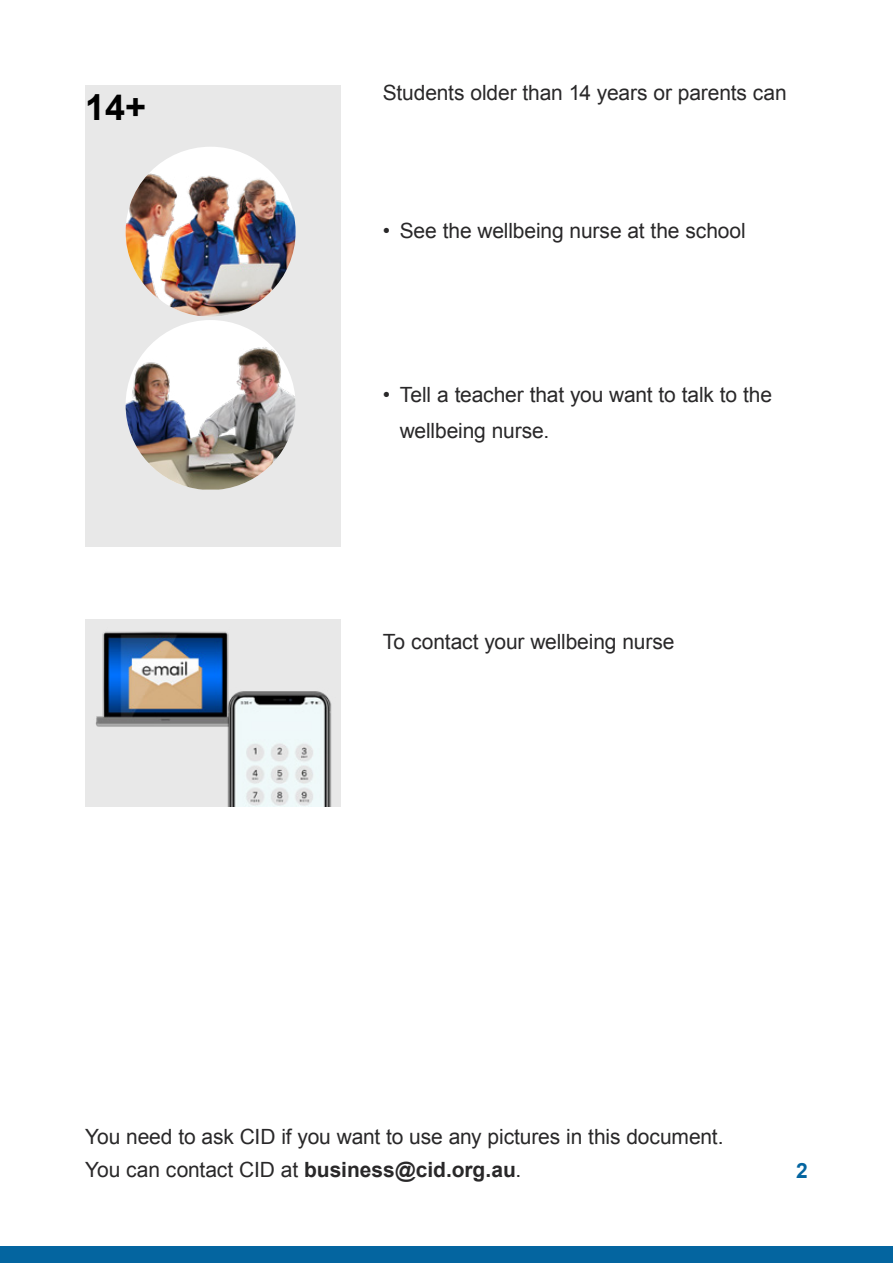
<style>
.page{position:relative;width:893px;height:1263px;background:#fff}
.page>*{position:absolute;margin:0;border:0;box-sizing:border-box;transform-origin:0 0}
.t1{font:700 36px "Arial";color:#000}
.t2{font:21px/36px "Arial";letter-spacing:-.005em;color:#292829}
.t3{font:700 21px "Arial";color:#0465a0}
.s1{font-weight:700}
</style>
<div class="page">
<div style="left:0;top:1246px;width:893px;height:17px;background:#0465a0"></div>
<div style="left:85px;top:85px;width:255px;height:461px;background:#e8e8e8"></div>
<div style="left:126px;top:147px;width:170px;height:170px;background:#fff;border-radius:50%"></div>
<img style="left:126px;top:168px;width:170px;height:149px">
<div style="left:126px;top:320px;width:170px;height:170px;background:#fff;border-radius:50%"></div>
<img style="left:126px;top:340px;width:170px;height:150px">
<div style="left:85px;top:619px;width:255px;height:187px;background:#e8e8e8"></div>
<img style="left:95px;top:631px;width:134px;height:96px">
<img style="left:217px;top:688px;width:124px;height:118px">
<h1 class="t1" style="left:85px;top:83px;width:63px">14+</h1>
<p class="t2" style="left:383px;top:75px;width:406px">Students older than 14 years or parents can</p>
<p class="t2" style="left:383px;top:213px;width:365px">• See the wellbeing nurse at the school</p>
<p class="t2" style="left:400px;top:377px;width:374px;text-indent:-17px">• Tell a teacher that you want to talk to the wellbeing nurse.</p>
<p class="t2" style="left:383px;top:624px;width:293px">To contact your wellbeing nurse</p>
<p class="t2" style="left:85px;top:1120px;width:640px;line-height:33px">You need to ask CID if you want to use any pictures in this document.<br>You can contact CID at <span class="s1">business@cid.org.au</span>.</p>
<p class="t3" style="left:796px;top:1157px;width:13px">2</p>
</div>
